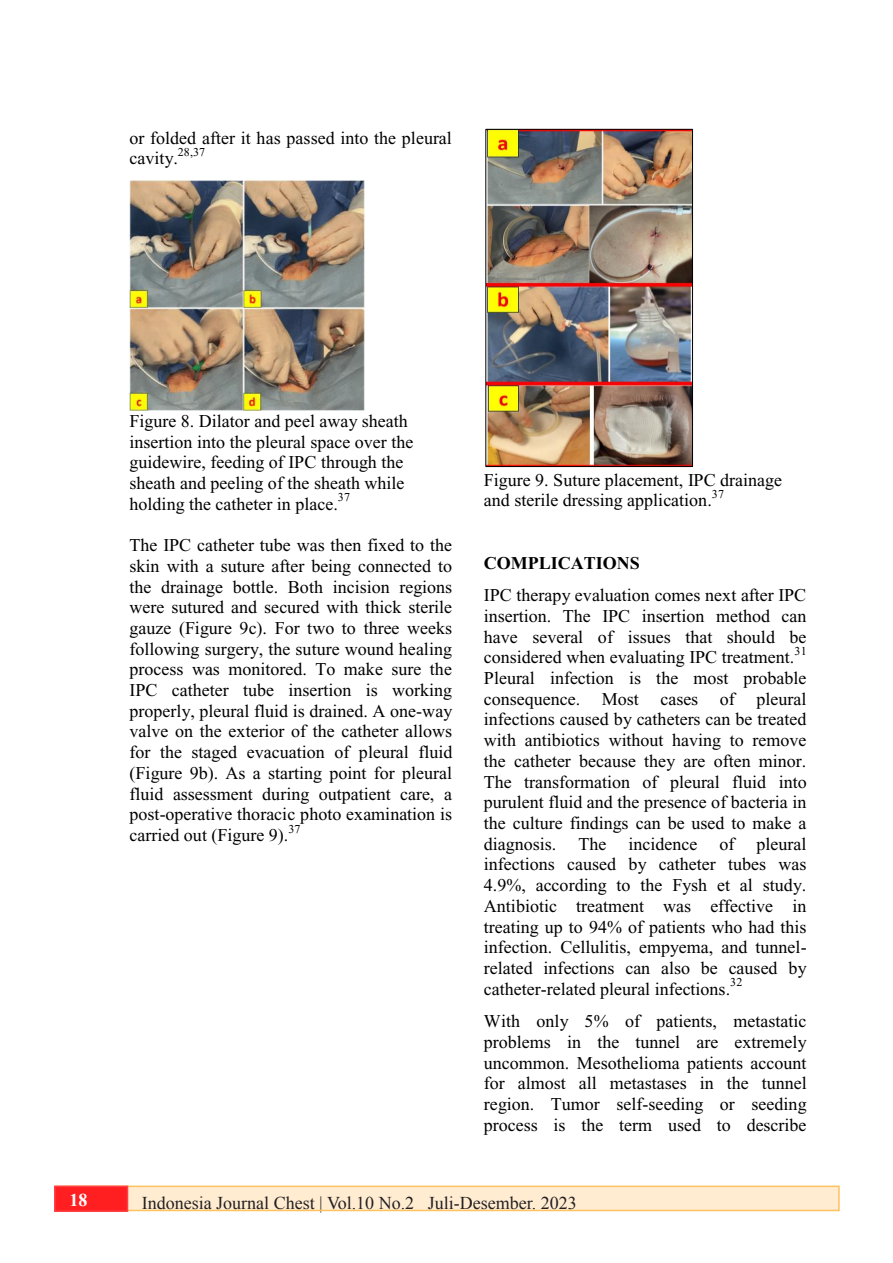
<style>
.page{position:relative;width:893px;height:1263px;background:#fff}
.page>*{position:absolute;margin:0;border:0;box-sizing:border-box;transform-origin:0 0}
.t1{font:18px/20.7px "Times New Roman";color:#000}
.t2{font:18px "Times New Roman";color:#231f20}
.t3{font:700 18px "Times New Roman";color:#fff}
.t4{font:12px "Times New Roman";letter-spacing:.005em;color:#000}
.s1{font-weight:700}
</style>
<div class="page">
<div style="left:56px;top:1186px;width:783px;height:24px;background:#ffecd1"></div>
<div style="left:55px;top:1185px;width:785px;height:26px;border:2px solid #ffc260"></div>
<div style="left:54px;top:1185px;width:74px;height:27px;background:#ff1f20;border:2px solid #ff4047"></div>
<img style="left:130px;top:181px;width:235px;height:230px">
<img style="left:487px;top:131px;width:204px;height:334px">
<div style="left:485px;top:129px;width:208px;height:338px;border:1px solid #000"></div>
<p class="t1" style="left:130px;top:128px;width:324px">or folded after it has passed into the pleural cavity.</p>
<p class="t4" style="left:178px;top:146px;width:29px">28,37</p>
<p class="t1" style="left:130px;top:411px;width:285px">Figure 8. Dilator and peel away sheath insertion into the pleural space over the guidewire, feeding of IPC through the sheath and peeling of the sheath while holding the catheter in place.</p>
<p class="t4" style="left:338px;top:491px;width:14px">37</p>
<p class="t1" style="left:130px;top:535px;width:324px;text-align:justify">The IPC catheter tube was then fixed to the skin with a suture after being connected to the drainage bottle. Both incision regions were sutured and secured with thick sterile gauze (Figure 9c). For two to three weeks following surgery, the suture wound healing process was monitored. To make sure the IPC catheter tube insertion is working properly, pleural fluid is drained. A one-way valve on the exterior of the catheter allows for the staged evacuation of pleural fluid (Figure 9b). As a starting point for pleural fluid assessment during outpatient care, a post-operative thoracic photo examination is carried out (Figure 9).</p>
<p class="t4" style="left:288px;top:822px;width:14px">37</p>
<p class="t1" style="left:484px;top:470px;width:300px">Figure 9. Suture placement, IPC drainage and sterile dressing application.</p>
<p class="t4" style="left:712px;top:488px;width:14px">37</p>
<p class="t1" style="left:484px;top:547px;width:324px;line-height:32.4px"><span class="s1">COMPLICATIONS<br></span>IPC therapy evaluation comes next after IPC</p>
<p class="t1" style="left:484px;top:606px;width:324px;text-align:justify">insertion. The IPC insertion method can have several of issues that should be considered when evaluating IPC treatment.</p>
<p class="t4" style="left:795px;top:645px;width:14px">31</p>
<p class="t1" style="left:484px;top:668px;width:324px;text-align:justify">Pleural infection is the most probable consequence. Most cases of pleural infections caused by catheters can be treated with antibiotics without having to remove the catheter because they are often minor.<br>The transformation of pleural fluid into purulent fluid and the presence of bacteria in the culture findings can be used to make a diagnosis. The incidence of pleural infections caused by catheter tubes was 4.9%, according to the Fysh et al study.<br>Antibiotic treatment was effective in treating up to 94% of patients who had this infection. Cellulitis, empyema, and tunnel&shy;related infections can also be caused by catheter-related pleural infections.</p>
<p class="t4" style="left:730px;top:976px;width:14px">32</p>
<p class="t1" style="left:484px;top:1011px;width:324px;text-align:justify">With only 5% of patients, metastatic problems in the tunnel are extremely uncommon. Mesothelioma patients account for almost all metastases in the tunnel region. Tumor self-seeding or seeding process is the term used to describe</p>
<p class="t3" style="left:69px;top:1186px;width:19px">18</p>
<p class="t2" style="left:142px;top:1190px;width:436px">Indonesia Journal Chest | Vol.10 No.2 Juli-Desember. 2023</p>
</div>
